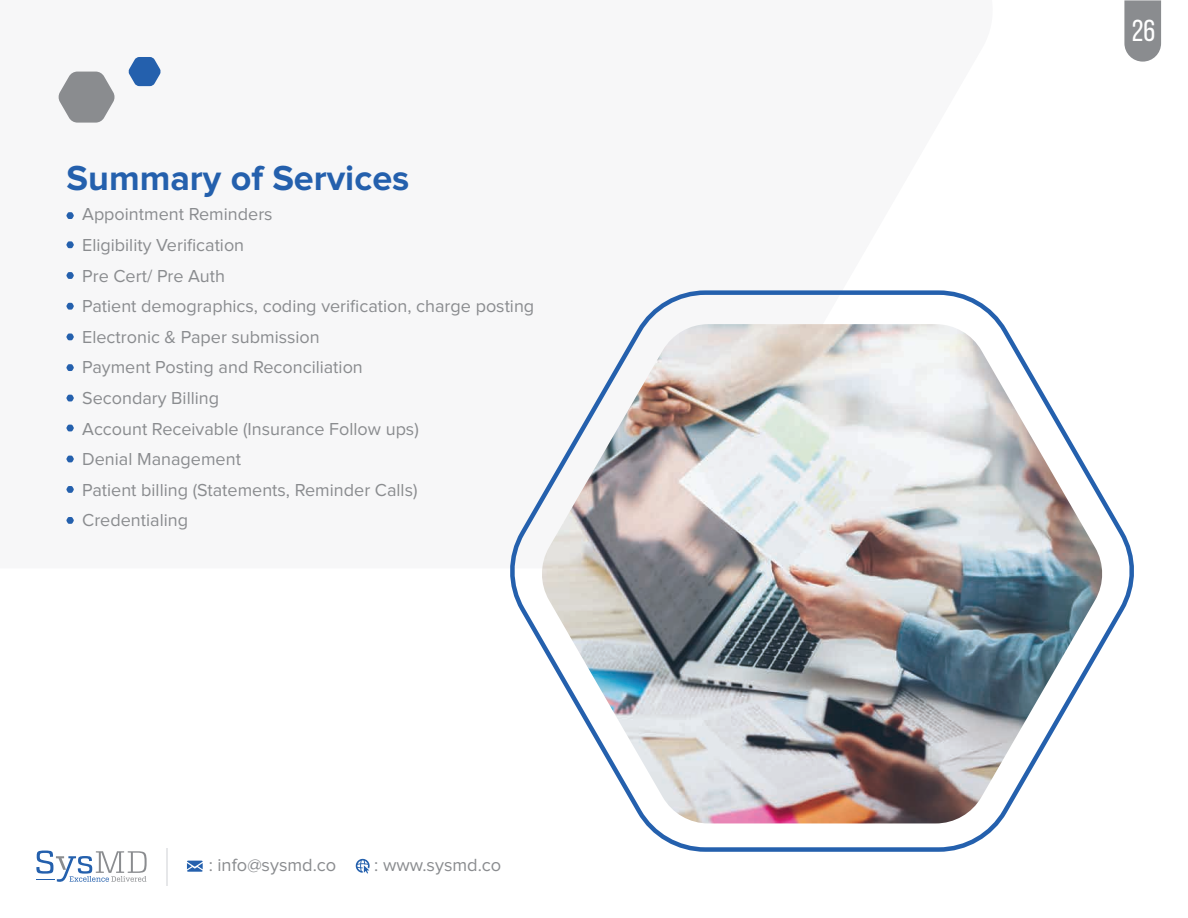
<style>
.page{position:relative;width:1188px;height:918px;background:#fff}
.page>*{position:absolute;margin:0;border:0;box-sizing:border-box;transform-origin:0 0}
.t1{font:700 36px "Proxima Nova";color:#2460ad}
.t2{font:30.3px "Bebas Neue";color:#fff}
.t3{font:18.3px "Proxima Nova";color:#8a8c8f}
.t4{font:18px/30.6px "Proxima Nova";color:#8a8c8f}
</style>
<div class="page">
<svg style="left:58px;top:72px;width:57px;height:51px"></svg>
<svg style="left:128px;top:57px;width:33px;height:29px"></svg>
<svg style="left:1124px;top:0;width:37px;height:62px;background:#949598"></svg>
<svg style="left:66px;top:212px;width:8px;height:7px"></svg>
<svg style="left:66px;top:241px;width:8px;height:7px"></svg>
<svg style="left:66px;top:272px;width:8px;height:7px"></svg>
<svg style="left:66px;top:303px;width:8px;height:7px"></svg>
<svg style="left:66px;top:333px;width:8px;height:7px"></svg>
<svg style="left:66px;top:364px;width:8px;height:7px"></svg>
<svg style="left:66px;top:395px;width:8px;height:6px"></svg>
<svg style="left:66px;top:425px;width:8px;height:6px"></svg>
<svg style="left:66px;top:456px;width:8px;height:6px"></svg>
<svg style="left:66px;top:486px;width:8px;height:7px"></svg>
<svg style="left:66px;top:517px;width:8px;height:7px"></svg>
<svg style="left:36px;top:851px;width:111px;height:31px"></svg>
<svg style="left:356px;top:859px;width:14px;height:15px"></svg>
<svg style="left:187px;top:861px;width:16px;height:11px"></svg>
<hr style="left:166px;top:848px;width:2px;height:38px;background:#e6e7e9">
<svg style="left:510px;top:290px;width:624px;height:562px"></svg>
<img style="left:540px;top:324px;width:565px;height:499px">
<h1 class="t1" style="left:67px;top:162px;width:344px">Summary of Services</h1>
<p class="t4" style="left:82px;top:200px;width:454px">Appointment Reminders<br>Eligibility Verification<br>Pre Cert/ Pre Auth<br>Patient demographics, coding verification, charge posting<br>Electronic &amp; Paper submission<br>Payment Posting and Reconciliation<br>Secondary Billing<br>Account Receivable (Insurance Follow ups)<br>Denial Management<br>Patient billing (Statements, Reminder Calls)<br>Credentialing</p>
<p class="t3" style="left:209px;top:856px;width:129px">: info@sysmd.co</p>
<p class="t3" style="left:374px;top:856px;width:129px">: www.sysmd.co</p>
<h2 class="t2" style="left:1132px;top:14px;width:25px">26</h2>
</div>
